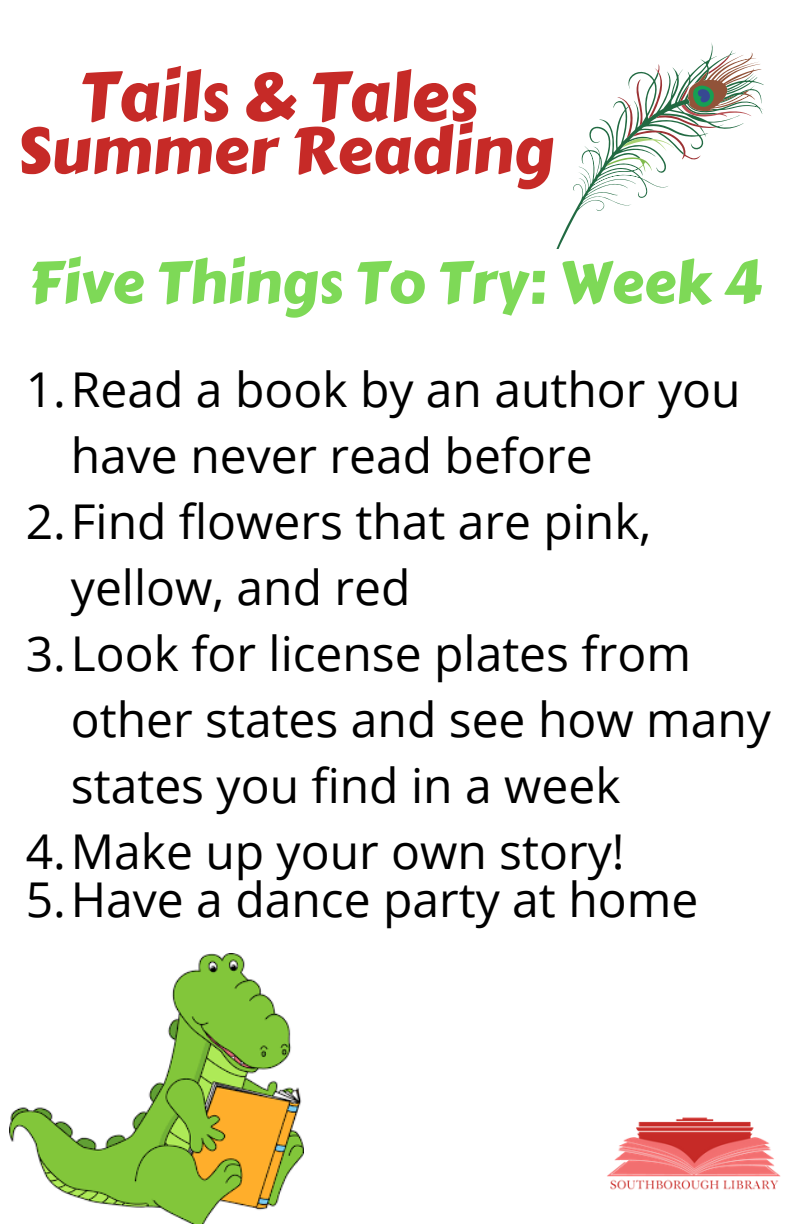
<style>
.page{position:relative;width:792px;height:1224px;background:#fff}
.page>*{position:absolute;margin:0;border:0;box-sizing:border-box;transform-origin:0 0}
.t1{font:68px "Carter One";color:#c62a27}
.t2{font:64px "Carter One";color:#c62a27}
.t3{font:58px "Carter One";color:#7ed957}
.t4{font:48px/66px "Open Sans";color:#000}
</style>
<div class="page">
<img style="left:607px;top:1117px;width:174px;height:73px">
<img style="left:9px;top:953px;width:294px;height:271px">
<svg style="left:557px;top:43px;width:176px;height:206px"></svg>
<svg style="left:607px;top:52px;width:157px;height:120px"></svg>
<p class="t1" style="left:80px;top:45px;width:399px">Tails &amp; Tales</p>
<p class="t2" style="left:17px;top:102px;width:538px">Summer Reading</p>
<p class="t3" style="left:28px;top:238px;width:735px">Five Things To Try: Week 4</p>
<p class="t4" style="left:71px;top:355px;width:671px;text-indent:-45px">1.Read a book by an author you have never read before</p>
<p class="t4" style="left:71px;top:487px;width:582px;text-indent:-45px">2.Find flowers that are pink, yellow, and red</p>
<p class="t4" style="left:71px;top:619px;width:702px;text-indent:-45px">3.Look for license plates from other states and see how many states you find in a week</p>
<p class="t4" style="left:26px;top:817px;width:600px">4.Make up your own story!</p>
<p class="t4" style="left:26px;top:865px;width:674px">5.Have a dance party at home</p>
</div>
